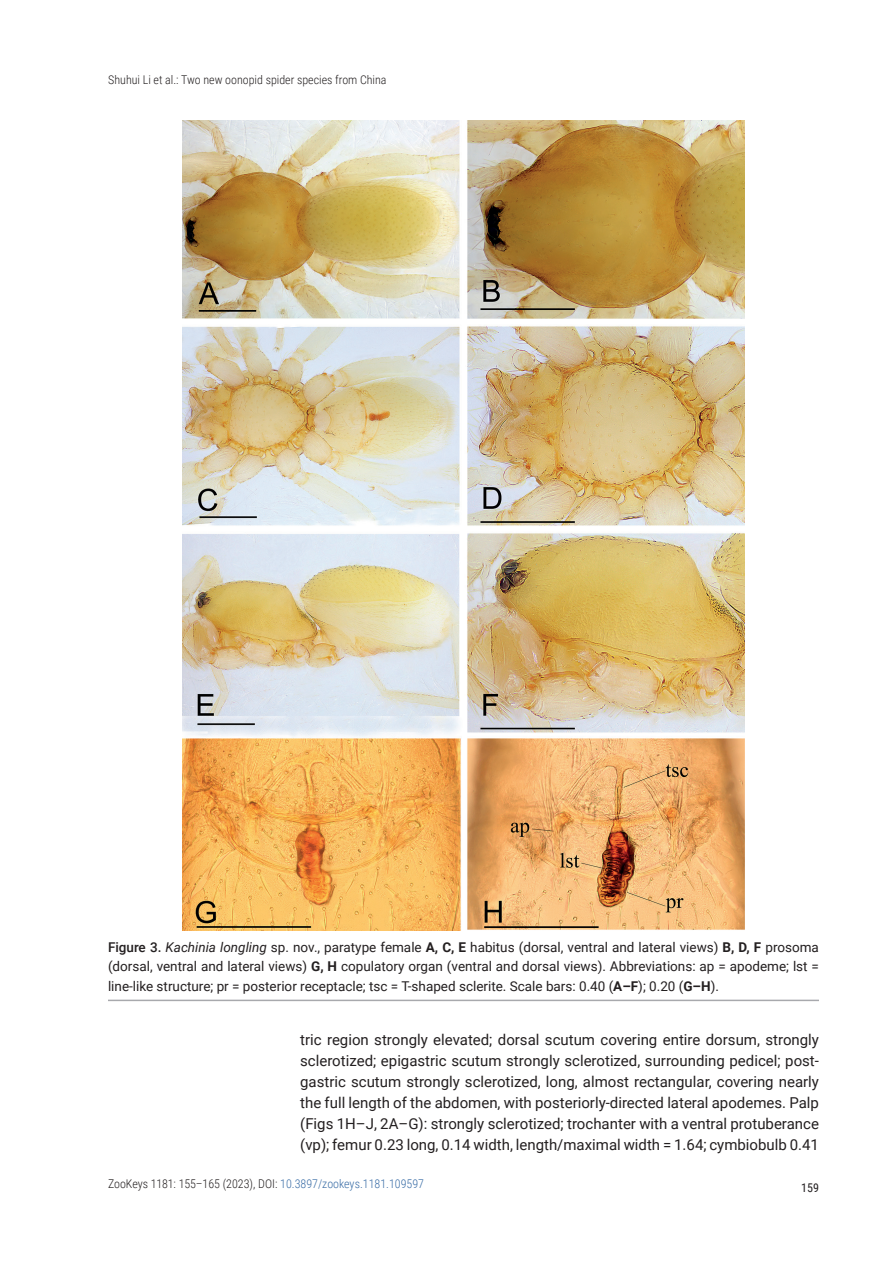
<style>
.page{position:relative;width:893px;height:1263px;background:#fff}
.page>*{position:absolute;margin:0;border:0;box-sizing:border-box;transform-origin:0 0}
.Body_text{font:15px/21px "Roboto";color:#231f20;text-align:justify}
.FIG_-_Caption{font:13.5px/19.8px "Roboto";color:#231f20;text-align:justify}
.t1{font:300 12px "Roboto Condensed";color:#231f20}
.t2{font:12px "Roboto Condensed";color:#231f20}
.s1{font-weight:500}
.s2{font-style:italic}
.s3{font-weight:700}
.s4{color:#376ba5}
</style>
<div class="page">
<img style="left:183px;top:121px;width:561px;height:810px">
<hr style="left:108px;top:1000px;width:711px;height:1px;background:#a8a9ad">
<p class="t1" style="left:108px;top:71px;width:280px">Shuhui Li et al.: Two new oonopid spider species from China</p>
<p class="FIG_-_Caption" style="left:108px;top:936px;width:712px"><span class="s1">Figure 3.</span> <span class="s2">Kachinia longling</span> sp. nov., paratype female <span class="s3">A, C, E</span> habitus (dorsal, ventral and lateral views) <span class="s3">B, D, F</span> prosoma (dorsal, ventral and lateral views) <span class="s3">G, H</span> copulatory organ (ventral and dorsal views). Abbreviations: ap = apodeme; lst = line-like structure; pr = posterior receptacle; tsc = T-shaped sclerite. Scale bars: 0.40 (<span class="s3">A–F</span>); 0.20 (<span class="s3">G–H</span>).</p>
<p class="Body_text" style="left:300px;top:1028px;width:520px">tric region strongly elevated; dorsal scutum covering entire dorsum, strongly sclerotized; epigastric scutum strongly sclerotized, surrounding pedicel; post&shy;gastric scutum strongly sclerotized, long, almost rectangular, covering nearly the full length of the abdomen, with posteriorly-directed lateral apodemes. Palp (Figs 1H–J, 2A–G): strongly sclerotized; trochanter with a ventral protuberance (vp); femur 0.23 long, 0.14 width, length/maximal width = 1.64; cymbiobulb 0.41</p>
<p class="t1" style="left:108px;top:1175px;width:318px">ZooKeys 1181: 155–165 (2023), DOI: <span class="s4">10.3897/zookeys.1181.109597</span></p>
<p class="t2" style="left:801px;top:1179px;width:19px">159</p>
</div>
